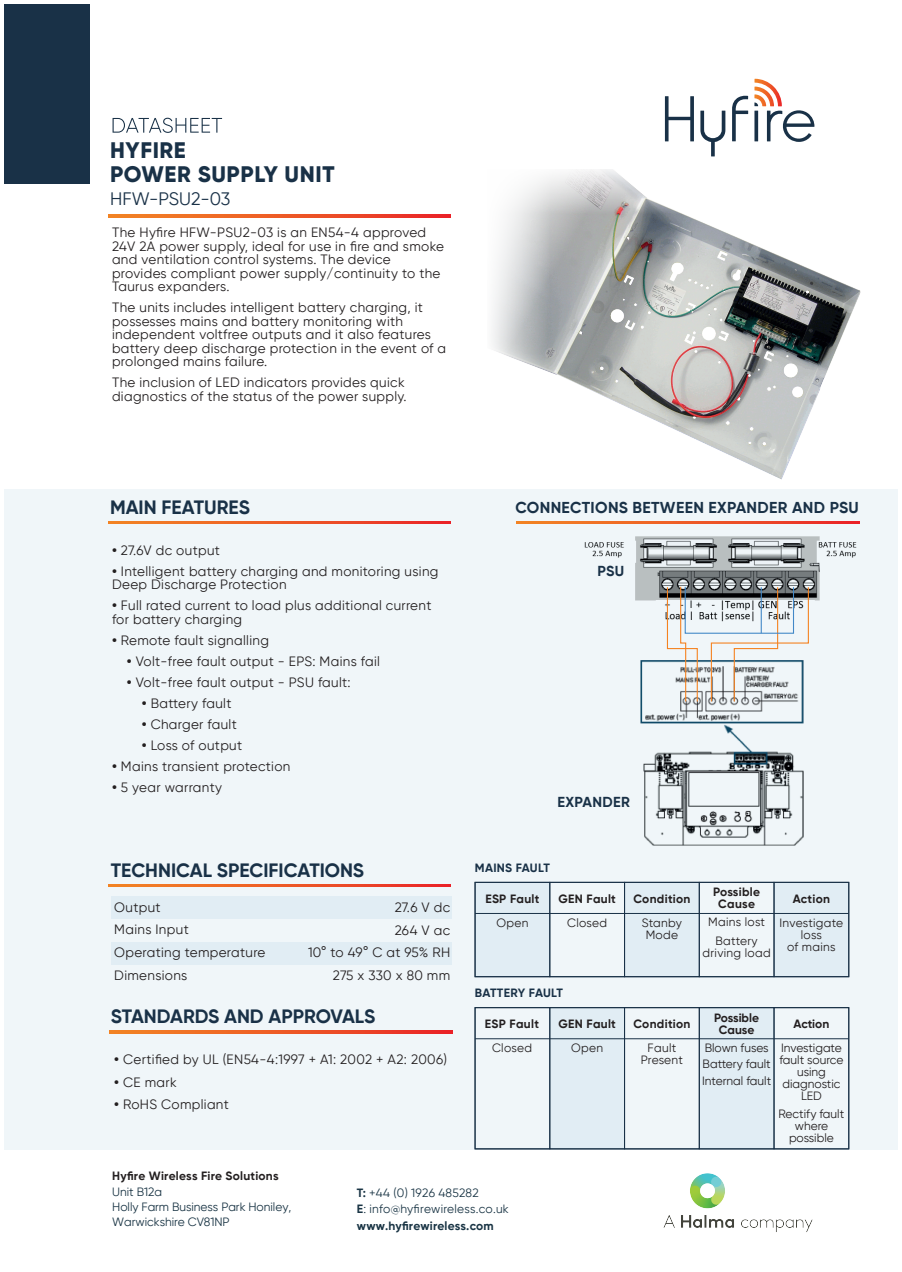
<style>
.page{position:relative;width:902px;height:1272px;background:#fff}
.page>*{position:absolute;margin:0;border:0;box-sizing:border-box;transform-origin:0 0}
.t1{font:800 22.5px/24px "Gilroy";letter-spacing:.025em;color:#193147}
.t2{font:700 19.2px "Gilroy";color:#193147}
.t3{font:18px "Gilroy";color:#193147}
.t4{font:700 15.75px "Gilroy";letter-spacing:.02em;color:#193147}
.t5{font:700 14.4px "Gilroy";letter-spacing:.025em;color:#193147}
.t6{font:13.5px/13.5px "Gilroy";letter-spacing:.025em;color:#231f20}
.t7{font:12px/12px "Gilroy";color:#231f20;text-align:center}
.t8{font:700 12px/12px "Gilroy";letter-spacing:.02em;color:#231f20;text-align:center}
.t9{font:12px/12px "Gilroy";letter-spacing:.025em;color:#231f20;text-align:center}
.t10{font:12px/16.5px "Gilroy";letter-spacing:.015em;color:#193444}
.t11{font:12px/15px "Gilroy";letter-spacing:-.005em;color:#193444}
.t12{font:700 12px "Gilroy";letter-spacing:.02em;color:#193147}
.t13{font:700 12px/12px "Gilroy";letter-spacing:-.005em;color:#231f20;text-align:center}
.s1{font-weight:700}
</style>
<div class="page">
<div style="left:4px;top:4px;width:85px;height:180px;background:#193147"></div>
<div style="left:4px;top:489px;width:893px;height:660px;background:#f0f6f9"></div>
<svg style="left:112px;top:118px;width:110px;height:15px"></svg>
<div style="left:290px;top:941px;width:162px;height:23px;background:#e1edf4"></div>
<div style="left:111px;top:941px;width:179px;height:23px;background:#e1edf4"></div>
<div style="left:290px;top:896px;width:162px;height:22px;background:#e1edf4"></div>
<div style="left:111px;top:896px;width:179px;height:22px;background:#e1edf4"></div>
<svg style="left:108px;top:215px;width:342px;height:2px"></svg>
<svg style="left:108px;top:521px;width:342px;height:3px"></svg>
<svg style="left:108px;top:884px;width:342px;height:3px"></svg>
<svg style="left:516px;top:521px;width:343px;height:2px"></svg>
<img style="left:640px;top:660px;width:164px;height:186px">
<img style="left:584px;top:536px;width:273px;height:98px">
<hr style="left:687px;top:619px;width:32px;height:3px;background:#f0f6f9">
<svg style="left:666px;top:585px;width:32px;height:117px"></svg>
<svg style="left:710px;top:586px;width:99px;height:116px"></svg>
<div style="left:684px;top:586px;width:110px;height:47px;border:1px solid #4288c7"></div>
<hr style="left:760px;top:587px;width:1px;height:46px;background:#4288c7">
<svg style="left:109px;top:1030px;width:343px;height:3px"></svg>
<div style="left:475px;top:882px;width:74px;height:94px;background:#e1edf4"></div>
<div style="left:624px;top:882px;width:75px;height:94px;background:#e1edf4"></div>
<div style="left:774px;top:882px;width:74px;height:94px;background:#e1edf4"></div>
<div style="left:474px;top:882px;width:76px;height:95px;border:1px solid #193147"></div>
<div style="left:549px;top:882px;width:76px;height:95px;border:1px solid #193147"></div>
<div style="left:624px;top:882px;width:75px;height:95px;border:1px solid #193147"></div>
<div style="left:698px;top:882px;width:76px;height:95px;border:1px solid #193147"></div>
<div style="left:773px;top:882px;width:76px;height:95px;border:1px solid #193147"></div>
<hr style="left:475px;top:913px;width:373px;height:1px;background:#193147">
<div style="left:699px;top:1007px;width:75px;height:141px;background:#e1edf4"></div>
<div style="left:549px;top:1007px;width:75px;height:141px;background:#e1edf4"></div>
<div style="left:474px;top:1007px;width:76px;height:142px;border:1px solid #193147"></div>
<div style="left:549px;top:1007px;width:76px;height:142px;border:1px solid #193147"></div>
<div style="left:624px;top:1007px;width:75px;height:142px;border:1px solid #193147"></div>
<div style="left:698px;top:1007px;width:76px;height:142px;border:1px solid #193147"></div>
<div style="left:773px;top:1007px;width:76px;height:142px;border:1px solid #193147"></div>
<hr style="left:475px;top:1038px;width:373px;height:1px;background:#193147">
<svg style="left:492px;top:170px;width:369px;height:310px"></svg>
<svg style="left:700px;top:111px;width:25px;height:45px"></svg>
<svg style="left:665px;top:96px;width:29px;height:45px"></svg>
<svg style="left:732px;top:95px;width:16px;height:46px"></svg>
<svg style="left:754px;top:79px;width:60px;height:63px"></svg>
<img style="left:663px;top:1173px;width:150px;height:59px">
<h1 class="t1" style="left:110px;top:138px;width:226px">HYFIRE<br>POWER SUPPLY UNIT</h1>
<h3 class="t3" style="left:110px;top:188px;width:122px">HFW-PSU2-03</h3>
<p class="t6" style="left:112px;top:225px;width:333px">The Hyfire HFW-PSU2-03 is an EN54-4 approved 24V 2A power supply, ideal for use in fire and smoke and ventilation control systems. The device provides compliant power supply/continuity to the Taurus expanders.</p>
<p class="t6" style="left:112px;top:300px;width:335px">The units includes intelligent battery charging, it possesses mains and battery monitoring with independent voltfree outputs and it also features battery deep discharge protection in the event of a prolonged mains failure.</p>
<p class="t6" style="left:112px;top:375px;width:296px">The inclusion of LED indicators provides quick diagnostics of the status of the power supply.</p>
<h2 class="t2" style="left:110px;top:495px;width:141px">MAIN FEATURES</h2>
<p class="t6" style="left:112px;top:543px;width:109px"><span class="s1">•</span> 27.6V dc output</p>
<p class="t6" style="left:112px;top:564px;width:328px"><span class="s1">•</span> Intelligent battery charging and monitoring using<br>Deep Discharge Protection</p>
<p class="t6" style="left:112px;top:598px;width:321px"><span class="s1">•</span> Full rated current to load plus additional current for battery charging</p>
<p class="t6" style="left:112px;top:633px;width:158px"><span class="s1">•</span> Remote fault signalling</p>
<p class="t6" style="left:127px;top:654px;width:254px"><span class="s1">•</span> Volt-free fault output - EPS: Mains fail</p>
<p class="t6" style="left:127px;top:675px;width:225px"><span class="s1">•</span> Volt-free fault output - PSU fault:</p>
<p class="t6" style="left:142px;top:696px;width:91px"><span class="s1">•</span> Battery fault</p>
<p class="t6" style="left:142px;top:717px;width:96px"><span class="s1">•</span> Charger fault</p>
<p class="t6" style="left:142px;top:738px;width:102px"><span class="s1">•</span> Loss of output</p>
<p class="t6" style="left:112px;top:759px;width:180px"><span class="s1">•</span> Mains transient protection</p>
<p class="t6" style="left:112px;top:780px;width:111px"><span class="s1">•</span> 5 year warranty</p>
<h2 class="t2" style="left:111px;top:858px;width:255px">TECHNICAL SPECIFICATIONS</h2>
<p class="t6" style="left:114px;top:895px;width:153px;line-height:22.5px">Output<br>Mains Input<br>Operating temperature<br>Dimensions</p>
<p class="t6" style="left:308px;top:895px;width:144px;line-height:22.5px;text-align:right">27.6 V dc<br>264 V ac<br>10° to 49° C at 95% RH<br>275 x 330 x 80 mm</p>
<h2 class="t2" style="left:111px;top:1004px;width:266px">STANDARDS AND APPROVALS</h2>
<p class="t6" style="left:114px;top:1052px;width:334px"><span class="s1">•</span> Certified by UL (EN54-4:1997 + A1: 2002 + A2: 2006)</p>
<p class="t6" style="left:114px;top:1075px;width:64px"><span class="s1">•</span> CE mark</p>
<p class="t6" style="left:114px;top:1097px;width:116px"><span class="s1">•</span> RoHS Compliant</p>
<p class="t4" style="left:515px;top:498px;width:345px">CONNECTIONS BETWEEN EXPANDER AND PSU</p>
<p class="t5" style="left:597px;top:562px;width:28px">PSU</p>
<p class="t5" style="left:557px;top:793px;width:74px">EXPANDER</p>
<p class="t12" style="left:475px;top:860px;width:76px">MAINS FAULT</p>
<p class="t8" style="left:485px;top:892px;width:56px">ESP Fault</p>
<p class="t7" style="left:496px;top:916px;width:33px">Open</p>
<p class="t8" style="left:558px;top:892px;width:59px">GEN Fault</p>
<p class="t7" style="left:567px;top:916px;width:41px">Closed</p>
<p class="t12" style="left:475px;top:985px;width:90px">BATTERY FAULT</p>
<p class="t8" style="left:485px;top:1017px;width:56px">ESP Fault</p>
<p class="t7" style="left:492px;top:1041px;width:41px">Closed</p>
<p class="t8" style="left:558px;top:1017px;width:59px">GEN Fault</p>
<p class="t7" style="left:571px;top:1041px;width:33px">Open</p>
<p class="t8" style="left:633px;top:892px;width:59px">Condition</p>
<p class="t9" style="left:641px;top:916px;width:42px">Stanby<br>Mode</p>
<p class="t8" style="left:713px;top:886px;width:48px">Possible<br>Cause</p>
<p class="t9" style="left:708px;top:913px;width:58px;line-height:18px">Mains lost<br>Battery</p>
<p class="t9" style="left:702px;top:946px;width:70px">driving load</p>
<p class="t8" style="left:792px;top:892px;width:39px">Action</p>
<p class="t9" style="left:779px;top:916px;width:65px">Investigate loss<br>of mains</p>
<p class="t8" style="left:633px;top:1017px;width:59px">Condition</p>
<p class="t9" style="left:640px;top:1041px;width:44px">Fault<br>Present</p>
<p class="t13" style="left:714px;top:1011px;width:46px">Possible<br>Cause</p>
<p class="t7" style="left:702px;top:1039px;width:70px;line-height:16.5px;text-align:left">Blown fuses<br>Battery fault<br>Internal fault</p>
<p class="t8" style="left:793px;top:1017px;width:37px">Action</p>
<p class="t7" style="left:779px;top:1041px;width:65px">Investigate fault source using diagnostic<br>LED</p>
<p class="t7" style="left:778px;top:1107px;width:67px">Rectify fault where possible</p>
<p class="t8" style="left:112px;top:1169px;width:168px">Hyfire Wireless Fire Solutions</p>
<p class="t11" style="left:112px;top:1184px;width:180px">Unit B12a<br>Holly Farm Business Park Honiley,<br>Warwickshire CV81NP</p>
<p class="t10" style="left:357px;top:1184px;width:153px"><span class="s1">T:</span> +44 (0) 1926 485282<br><span class="s1">E</span>: info@hyfirewireless.co.uk <span class="s1">www.hyfirewireless.com</span></p>
</div>
